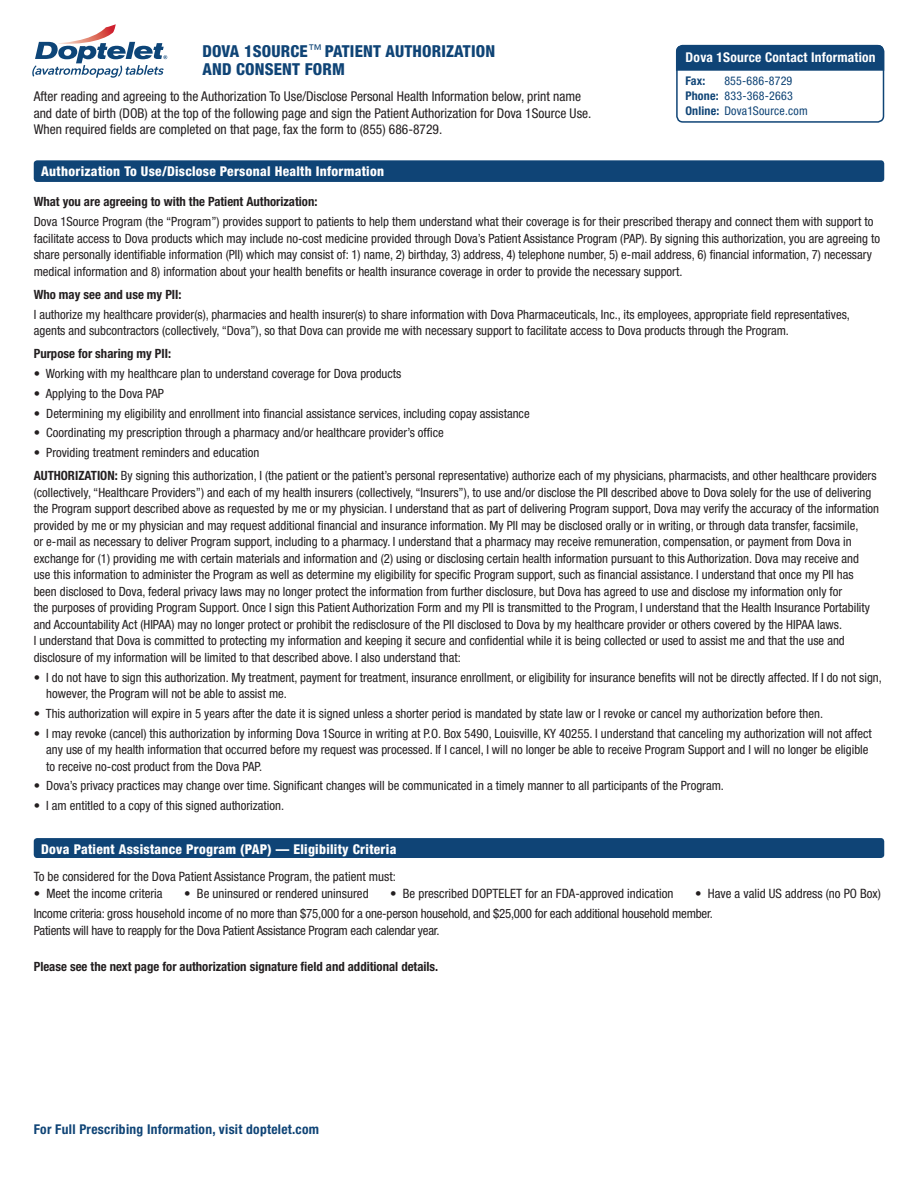
<style>
.page{position:relative;width:918px;height:1188px;background:#fff}
.page>*{position:absolute;margin:0;border:0;box-sizing:border-box;transform-origin:0 0}
.t1{font:800 condensed 16.5px "Helvetica Neue LT Std";letter-spacing:.01em;color:#0f4476}
.t2{font:condensed 13.5px/16.2px "Helvetica Neue LT Std";color:#231f20}
.t3{font:800 condensed 13.5px "Helvetica Neue";letter-spacing:.02em;color:#fff}
.t4{font:800 condensed 13.5px "Helvetica Neue LT Std";letter-spacing:.02em;color:#fff}
.t5{font:700 condensed 13.5px "Helvetica Neue LT Std";letter-spacing:.02em;color:#0f4476}
.t6{font:700 condensed 13.5px "Helvetica Neue LT Std";letter-spacing:.015em;color:#fff}
.t7{font:condensed 12.9px/16.5px "Helvetica Neue LT Std";color:#231f20}
.t8{font:condensed 12.75px/16.5px "Helvetica Neue LT Std";color:#231f20}
.t9{font:700 condensed 12.75px "Helvetica Neue LT Std";color:#231f20}
.t10{font:condensed 12px "Helvetica Neue LT Std";letter-spacing:.02em;color:#0f4476}
.t11{font:700 condensed 12px "Helvetica Neue LT Std";color:#0f4476}
.s1{font-weight:400;font-size:13.5px}
.s2{font-weight:700}
</style>
<div class="page">
<div style="left:34px;top:160px;width:850px;height:22px;background:#0f4476;border-radius:3px"></div>
<svg style="left:32px;top:24px;width:135px;height:54px"></svg>
<div style="left:676px;top:45px;width:208px;height:78px;border:2px solid #0f4476;border-radius:6px"></div>
<div style="left:676px;top:45px;width:208px;height:26px;background:#0f4476"></div>
<div style="left:34px;top:838px;width:850px;height:20px;background:#0f4476;border-radius:3px"></div>
<p class="t1" style="left:202px;top:41px;width:294px">DOVA 1SOURCE <span class="s1">™</span> PATIENT AUTHORIZATION</p>
<p class="t1" style="left:203px;top:59px;width:144px">AND CONSENT FORM</p>
<p class="t2" style="left:34px;top:88px;width:559px">After reading and agreeing to the Authorization To Use/Disclose Personal Health Information below, print name and date of birth (DOB) at the top of the following page and sign the Patient Authorization for Dova 1Source Use.<br>When required fields are completed on that page, fax the form to (855) 686-8729.</p>
<p class="t6" style="left:686px;top:49px;width:191px">Dova 1Source Contact Information</p>
<p class="t11" style="left:685px;top:73px;width:22px">Fax:</p>
<p class="t10" style="left:724px;top:73px;width:70px">855-686-8729</p>
<p class="t10" style="left:685px;top:88px;width:109px"><span class="s2">Phone:</span> 833-368-2663</p>
<p class="t10" style="left:685px;top:103px;width:124px"><span class="s2">Online:</span> Dova1Source.com</p>
<p class="t4" style="left:41px;top:163px;width:344px">Authorization To Use/Disclose Personal Health Information</p>
<p class="t9" style="left:34px;top:194px;width:285px">What you are agreeing to with the Patient Authorization:</p>
<p class="t8" style="left:34px;top:213px;width:848px">Dova 1Source Program (the “Program”) provides support to patients to help them understand what their coverage is for their prescribed therapy and connect them with support to facilitate access to Dova products which may include no-cost medicine provided through Dova’s Patient Assistance Program (PAP). By signing this authorization, you are agreeing to share personally identifiable information (PII) which may consist of: 1) name, 2) birthday, 3) address, 4) telephone number, 5) e-mail address, 6) financial information, 7) necessary medical information and 8) information about your health benefits or health insurance coverage in order to provide the necessary support.</p>
<p class="t9" style="left:34px;top:287px;width:149px">Who may see and use my PII:</p>
<p class="t8" style="left:34px;top:306px;width:818px">I authorize my healthcare provider(s), pharmacies and health insurer(s) to share information with Dova Pharmaceuticals, Inc., its employees, appropriate field representatives, agents and subcontractors (collectively, “Dova”), so that Dova can provide me with necessary support to facilitate access to Dova products through the Program.</p>
<p class="t9" style="left:34px;top:346px;width:139px">Purpose for sharing my PII:</p>
<p class="t8" style="left:34px;top:365px;width:369px">• Working with my healthcare plan to understand coverage for Dova products</p>
<p class="t8" style="left:34px;top:385px;width:132px">• Applying to the Dova PAP</p>
<p class="t8" style="left:34px;top:405px;width:497px">• Determining my eligibility and enrollment into financial assistance services, including copay assistance</p>
<p class="t8" style="left:34px;top:425px;width:412px">• Coordinating my prescription through a pharmacy and/or healthcare provider’s office</p>
<p class="t8" style="left:34px;top:444px;width:227px">• Providing treatment reminders and education</p>
<p class="t8" style="left:34px;top:468px;width:847px"><span class="s2">AUTHORIZATION:</span> By signing this authorization, I (the patient or the patient’s personal representative) authorize each of my physicians, pharmacists, and other healthcare providers (collectively, “Healthcare Providers”) and each of my health insurers (collectively, “Insurers”), to use and/or disclose the PII described above to Dova solely for the use of delivering the Program support described above as requested by me or my physician. I understand that as part of delivering Program support, Dova may verify the accuracy of the information provided by me or my physician and may request additional financial and insurance information. My PII may be disclosed orally or in writing, or through data transfer, facsimile,<br>or e-mail as necessary to deliver Program support, including to a pharmacy. I understand that a pharmacy may receive remuneration, compensation, or payment from Dova in exchange for (1) providing me with certain materials and information and (2) using or disclosing certain health information pursuant to this Authorization. Dova may receive and<br>use this information to administer the Program as well as determine my eligibility for specific Program support, such as financial assistance. I understand that once my PII has been disclosed to Dova, federal privacy laws may no longer protect the information from further disclosure, but Dova has agreed to use and disclose my information only for<br>the purposes of providing Program Support. Once I sign this Patient Authorization Form and my PII is transmitted to the Program, I understand that the Health Insurance Portability and Accountability Act (HIPAA) may no longer protect or prohibit the redisclosure of the PII disclosed to Dova by my healthcare provider or others covered by the HIPAA laws.<br>I understand that Dova is committed to protecting my information and keeping it secure and confidential while it is being collected or used to assist me and that the use and disclosure of my information will be limited to that described above. I also understand that:</p>
<p class="t8" style="left:46px;top:669px;width:837px;text-indent:-12px">• I do not have to sign this authorization. My treatment, payment for treatment, insurance enrollment, or eligibility for insurance benefits will not be directly affected. If I do not sign, however, the Program will not be able to assist me.</p>
<p class="t8" style="left:34px;top:705px;width:791px">• This authorization will expire in 5 years after the date it is signed unless a shorter period is mandated by state law or I revoke or cancel my authorization before then.</p>
<p class="t8" style="left:46px;top:725px;width:827px;text-indent:-12px">• I may revoke (cancel) this authorization by informing Dova 1Source in writing at P.O. Box 5490, Louisville, KY 40255. I understand that canceling my authorization will not affect any use of my health information that occurred before my request was processed. If I cancel, I will no longer be able to receive Program Support and I will no longer be eligible to receive no-cost product from the Dova PAP.</p>
<p class="t8" style="left:34px;top:778px;width:692px">• Dova’s privacy practices may change over time. Significant changes will be communicated in a timely manner to all participants of the Program.</p>
<p class="t8" style="left:34px;top:797px;width:252px">• I am entitled to a copy of this signed authorization.</p>
<p class="t3" style="left:41px;top:840px;width:357px">Dova Patient Assistance Program (PAP) — Eligibility Criteria</p>
<p class="t7" style="left:34px;top:868px;width:364px">To be considered for the Dova Patient Assistance Program, the patient must:</p>
<p class="t7" style="left:34px;top:885px;width:130px">• Meet the income criteria</p>
<p class="t7" style="left:184px;top:885px;width:186px">• Be uninsured or rendered uninsured</p>
<p class="t7" style="left:390px;top:885px;width:285px">• Be prescribed DOPTELET for an FDA-approved indication</p>
<p class="t7" style="left:695px;top:885px;width:187px">• Have a valid US address (no PO Box)</p>
<p class="t7" style="left:34px;top:905px;width:681px">Income criteria: gross household income of no more than $75,000 for a one-person household, and $25,000 for each additional household member.<br>Patients will have to reapply for the Dova Patient Assistance Program each calendar year.</p>
<p class="t9" style="left:34px;top:958px;width:406px">Please see the next page for authorization signature field and additional details.</p>
<p class="t5" style="left:34px;top:1121px;width:287px">For Full Prescribing Information, visit doptelet.com</p>
</div>
